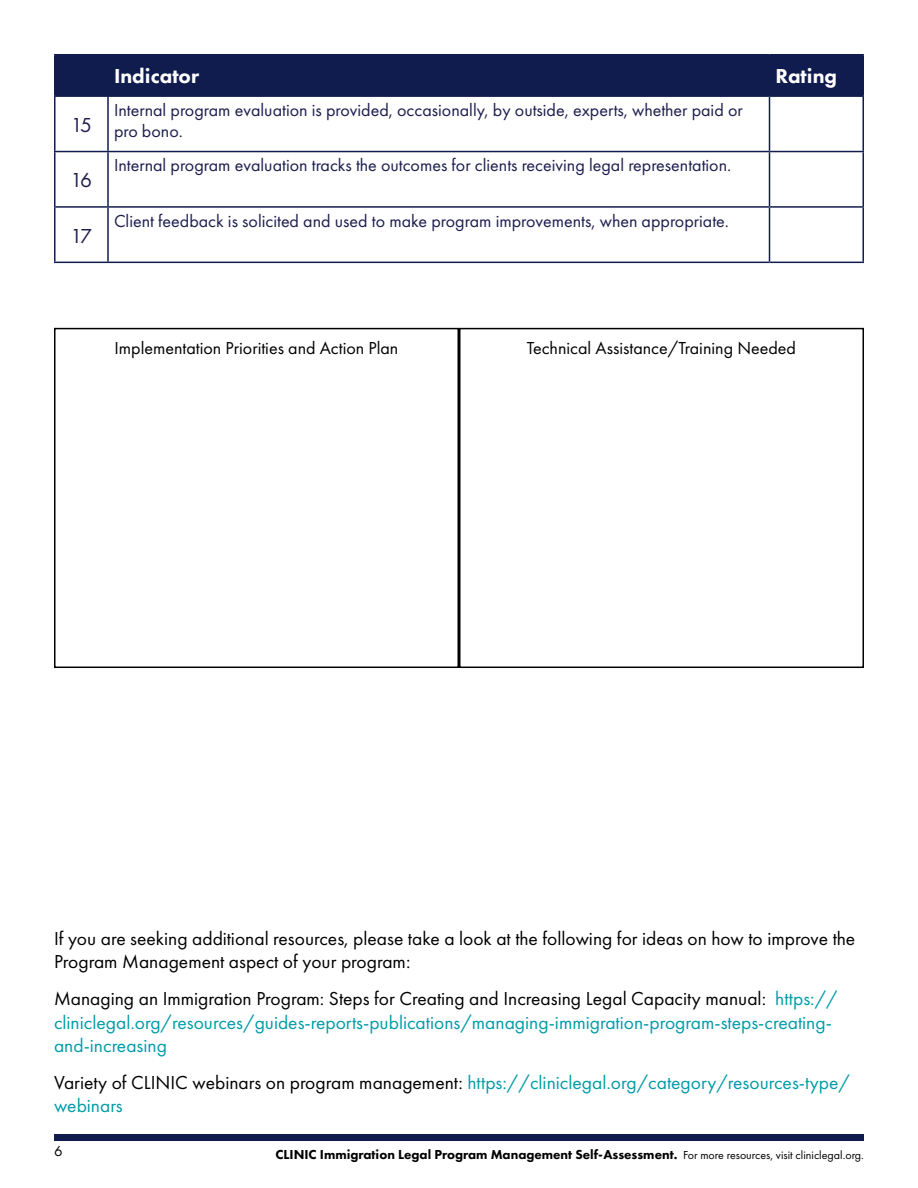
<style>
.page{position:relative;width:918px;height:1188px;background:#fff}
.page>*{position:absolute;margin:0;border:0;box-sizing:border-box;transform-origin:0 0}
.t1{font:800 21px "Futura PT";color:#fff}
.t2{font:21px "Futura PT";color:#1c1d4d}
.t3{font:19.5px/23.4px "Futura PT";color:#009ca7}
.t4{font:19.5px/23.4px "Futura PT";color:#000}
.t5{font:18px/21.6px "Futura PT";color:#1c1d4d}
.t6{font:18px "Futura PT";color:#000}
.t7{font:15px "Futura PT";color:#000}
.t8{font:800 13.5px "Futura PT";color:#000}
.s1{color:#000}
.s2{font-weight:400;font-size:12px}
</style>
<div class="page">
<div style="left:54px;top:1134px;width:810px;height:6px;background:#111c4e"></div>
<div style="left:56px;top:56px;width:806px;height:39px;background:#111c4e"></div>
<hr style="left:54px;top:97px;width:2px;height:54px;background:#111c4e">
<hr style="left:107px;top:97px;width:2px;height:54px;background:#111c4e">
<hr style="left:769px;top:97px;width:1px;height:54px;background:#111c4e">
<hr style="left:862px;top:97px;width:2px;height:54px;background:#111c4e">
<hr style="left:54px;top:151px;width:54px;height:1px;background:#111c4e">
<hr style="left:54px;top:152px;width:2px;height:54px;background:#111c4e">
<hr style="left:108px;top:151px;width:662px;height:1px;background:#111c4e">
<hr style="left:107px;top:152px;width:2px;height:54px;background:#111c4e">
<hr style="left:770px;top:151px;width:94px;height:1px;background:#111c4e">
<hr style="left:769px;top:152px;width:1px;height:54px;background:#111c4e">
<hr style="left:862px;top:152px;width:2px;height:54px;background:#111c4e">
<hr style="left:54px;top:206px;width:54px;height:2px;background:#111c4e">
<hr style="left:54px;top:208px;width:2px;height:54px;background:#111c4e">
<hr style="left:108px;top:206px;width:662px;height:2px;background:#111c4e">
<hr style="left:107px;top:208px;width:2px;height:54px;background:#111c4e">
<hr style="left:770px;top:206px;width:94px;height:2px;background:#111c4e">
<hr style="left:769px;top:208px;width:1px;height:54px;background:#111c4e">
<hr style="left:862px;top:208px;width:2px;height:54px;background:#111c4e">
<hr style="left:54px;top:262px;width:54px;height:1px;background:#111c4e">
<hr style="left:108px;top:262px;width:662px;height:1px;background:#111c4e">
<hr style="left:770px;top:262px;width:94px;height:1px;background:#111c4e">
<hr style="left:54px;top:54px;width:54px;height:2px;background:#111c4e">
<hr style="left:54px;top:55px;width:2px;height:40px;background:#111c4e">
<hr style="left:108px;top:54px;width:662px;height:2px;background:#111c4e">
<hr style="left:107px;top:55px;width:2px;height:40px;background:#111c4e">
<hr style="left:770px;top:54px;width:94px;height:2px;background:#111c4e">
<hr style="left:769px;top:55px;width:1px;height:40px;background:#111c4e">
<hr style="left:862px;top:55px;width:2px;height:40px;background:#111c4e">
<hr style="left:54px;top:95px;width:54px;height:2px;background:#111c4e">
<hr style="left:108px;top:95px;width:662px;height:2px;background:#111c4e">
<hr style="left:770px;top:95px;width:94px;height:2px;background:#111c4e">
<div style="left:54px;top:328px;width:405px;height:340px;border:2px solid #000"></div>
<div style="left:459px;top:328px;width:405px;height:340px;border:2px solid #000"></div>
<p class="t2" style="left:71px;top:112px;width:23px">15</p>
<p class="t2" style="left:70px;top:168px;width:23px">16</p>
<p class="t2" style="left:71px;top:223px;width:23px">17</p>
<p class="t1" style="left:114px;top:63px;width:87px">Indicator</p>
<p class="t1" style="left:776px;top:63px;width:63px">Rating</p>
<p class="t5" style="left:114px;top:99px;width:630px">Internal program evaluation is provided, occasionally, by outside, experts, whether paid or pro bono.</p>
<p class="t5" style="left:114px;top:154px;width:619px">Internal program evaluation tracks the outcomes for clients receiving legal representation.</p>
<p class="t5" style="left:114px;top:210px;width:617px">Client feedback is solicited and used to make program improvements, when appropriate.</p>
<p class="t6" style="left:115px;top:337px;width:285px">Implementation Priorities and Action Plan</p>
<p class="t6" style="left:527px;top:337px;width:271px">Technical Assistance/Training Needed</p>
<p class="t4" style="left:54px;top:927px;width:803px">If you are seeking additional resources, please take a look at the following for ideas on how to improve the<br>Program Management aspect of your program:</p>
<p class="t3" style="left:54px;top:987px;width:785px"><span class="s1">Managing an Immigration Program: Steps for Creating and Increasing Legal Capacity manual:</span> https:// cliniclegal.org/resources/guides-reports-publications/managing-immigration-program-steps-creating&shy;and-increasing</p>
<p class="t3" style="left:54px;top:1071px;width:798px"><span class="s1">Variety of CLINIC webinars on program management:</span> https://cliniclegal.org/category/resources-type/ webinars</p>
<p class="t7" style="left:54px;top:1142px;width:10px">6</p>
<p class="t8" style="left:275px;top:1146px;width:590px">CLINIC Immigration Legal Program Management Self-Assessment. <span class="s2">For more resources, visit cliniclegal.org.</span></p>
</div>
